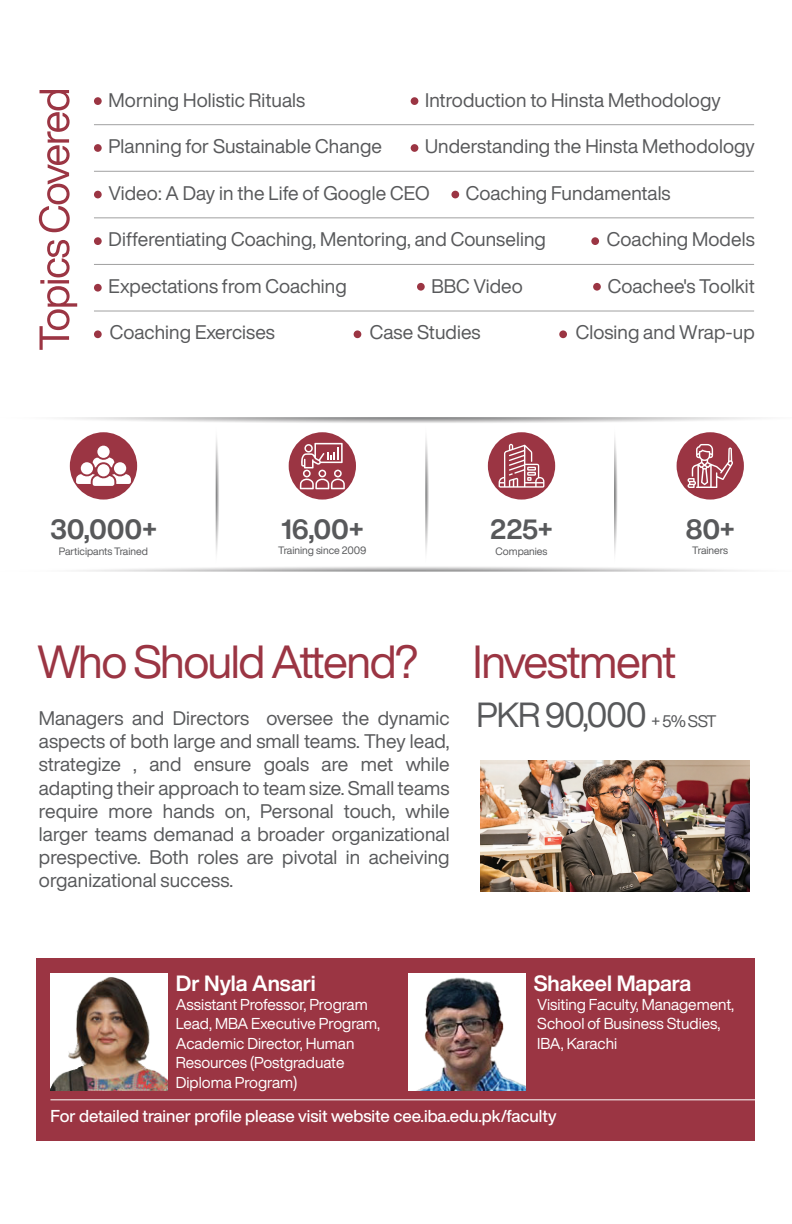
<style>
.page{position:relative;width:792px;height:1224px;background:#fff}
.page>*{position:absolute;margin:0;border:0;box-sizing:border-box;transform-origin:0 0}
.t1{font:45.7px "Helvetica Now Display";letter-spacing:-.03em;color:#9b3543}
.t2{font:34.3px "Helvetica Now Display";letter-spacing:-.04em;color:#58595b}
.t3{font:700 27.4px "Helvetica Now Display";letter-spacing:-.005em;color:#58595b}
.t4{font:700 21.7px "Helvetica Now Display";color:#fff}
.t5{font:19.4px/23.2px "Helvetica Now Display";letter-spacing:.005em;color:#58595b;text-align:justify}
.t6{font:500 16.9px "Helvetica Now Display";color:#fff}
.t7{font:15.6px/19.4px "Helvetica Now Display";color:#fff}
.t8{font:10.5px "Helvetica Now Display";color:#58595b}
.s1{font-size:16.5px}
</style>
<div class="page">
<svg style="left:64px;top:417px;width:698px;height:155px"></svg>
<svg style="left:40px;top:240px;width:37px;height:110px"></svg>
<svg style="left:39px;top:90px;width:31px;height:142px"></svg>
<div style="left:94px;top:97px;width:8px;height:8px;background:#9b3543;border-radius:50%"></div>
<div style="left:411px;top:97px;width:7px;height:8px;background:#9b3543;border-radius:50%"></div>
<div style="left:94px;top:144px;width:8px;height:8px;background:#9b3543;border-radius:50%"></div>
<div style="left:411px;top:144px;width:7px;height:8px;background:#9b3543;border-radius:50%"></div>
<div style="left:94px;top:191px;width:8px;height:7px;background:#9b3543;border-radius:50%"></div>
<div style="left:451px;top:191px;width:8px;height:7px;background:#9b3543;border-radius:50%"></div>
<div style="left:94px;top:237px;width:8px;height:8px;background:#9b3543;border-radius:50%"></div>
<div style="left:591px;top:237px;width:8px;height:8px;background:#9b3543;border-radius:50%"></div>
<div style="left:94px;top:330px;width:8px;height:8px;background:#9b3543;border-radius:50%"></div>
<div style="left:559px;top:330px;width:8px;height:8px;background:#9b3543;border-radius:50%"></div>
<div style="left:354px;top:330px;width:7px;height:8px;background:#9b3543;border-radius:50%"></div>
<div style="left:94px;top:284px;width:8px;height:8px;background:#9b3543;border-radius:50%"></div>
<div style="left:417px;top:283px;width:8px;height:8px;background:#9b3543;border-radius:50%"></div>
<div style="left:593px;top:283px;width:8px;height:8px;background:#9b3543;border-radius:50%"></div>
<hr style="left:94px;top:311px;width:660px;height:1px;background:#3f3f40">
<hr style="left:94px;top:264px;width:660px;height:1px;background:#3f3f40">
<hr style="left:94px;top:217px;width:660px;height:1px;background:#3f3f40">
<hr style="left:94px;top:171px;width:660px;height:1px;background:#3f3f40">
<hr style="left:94px;top:124px;width:660px;height:1px;background:#3f3f40">
<img style="left:481px;top:761px;width:268px;height:130px">
<div style="left:37px;top:959px;width:718px;height:182px;background:#9b3543"></div>
<img style="left:50px;top:974px;width:118px;height:117px">
<img style="left:408px;top:974px;width:118px;height:117px">
<hr style="left:50px;top:1099px;width:717px;height:1px;background:#fff">
<p class="t5" style="left:109px;top:88px;width:198px">Morning Holistic Rituals</p>
<p class="t5" style="left:425px;top:88px;width:297px">Introduction to Hinsta Methodology</p>
<p class="t5" style="left:109px;top:135px;width:275px">Planning for Sustainable Change</p>
<p class="t5" style="left:425px;top:135px;width:331px">Understanding the Hinsta Methodology</p>
<p class="t5" style="left:109px;top:181px;width:322px">Video: A Day in the Life of Google CEO</p>
<p class="t5" style="left:466px;top:181px;width:206px">Coaching Fundamentals</p>
<p class="t5" style="left:109px;top:228px;width:439px">Differentiating Coaching, Mentoring, and Counseling</p>
<p class="t5" style="left:607px;top:228px;width:149px">Coaching Models</p>
<p class="t5" style="left:109px;top:274px;width:240px">Expectations from Coaching</p>
<p class="t5" style="left:432px;top:274px;width:93px">BBC Video</p>
<p class="t5" style="left:608px;top:274px;width:148px">Coachee's Toolkit</p>
<p class="t5" style="left:110px;top:321px;width:167px">Coaching Exercises</p>
<p class="t5" style="left:370px;top:321px;width:112px">Case Studies</p>
<p class="t5" style="left:576px;top:321px;width:180px">Closing and Wrap-up</p>
<h3 class="t3" style="left:50px;top:511px;width:108px">30,000+</h3>
<h3 class="t3" style="left:281px;top:510px;width:84px">16,00+</h3>
<p class="t8" style="left:278px;top:543px;width:90px">Training since 2009</p>
<p class="t8" style="left:59px;top:544px;width:91px">Participants Trained</p>
<h3 class="t3" style="left:490px;top:511px;width:64px">225+</h3>
<p class="t8" style="left:496px;top:544px;width:53px">Companies</p>
<h3 class="t3" style="left:686px;top:511px;width:50px">80+</h3>
<p class="t8" style="left:692px;top:543px;width:37px">Trainers</p>
<h1 class="t1" style="left:37px;top:630px;width:383px">Who Should Attend?</h1>
<p class="t5" style="left:39px;top:706px;width:412px">Managers and Directors oversee the dynamic aspects of both large and small teams. They lead, strategize , and ensure goals are met while adapting their approach to team size. Small teams require more hands on, Personal touch, while larger teams demanad a broader organizational prespective. Both roles are pivotal in acheiving organizational success.</p>
<h1 class="t1" style="left:473px;top:630px;width:205px">Investment</h1>
<h2 class="t2" style="left:477px;top:691px;width:242px">PKR 90,000 <span class="s1">+ 5% SST</span></h2>
<p class="t4" style="left:176px;top:968px;width:142px">Dr Nyla Ansari</p>
<p class="t7" style="left:176px;top:995px;width:206px">Assistant Professor, Program<br>Lead, MBA Executive Program,<br>Academic Director, Human<br>Resources (Postgraduate<br>Diploma Program)</p>
<p class="t4" style="left:534px;top:968px;width:159px">Shakeel Mapara</p>
<p class="t7" style="left:537px;top:995px;width:198px">Visiting Faculty, Management,<br>School of Business Studies,<br>IBA, Karachi</p>
<p class="t6" style="left:50px;top:1105px;width:507px">For detailed trainer profile please visit website cee.iba.edu.pk/faculty</p>
</div>
